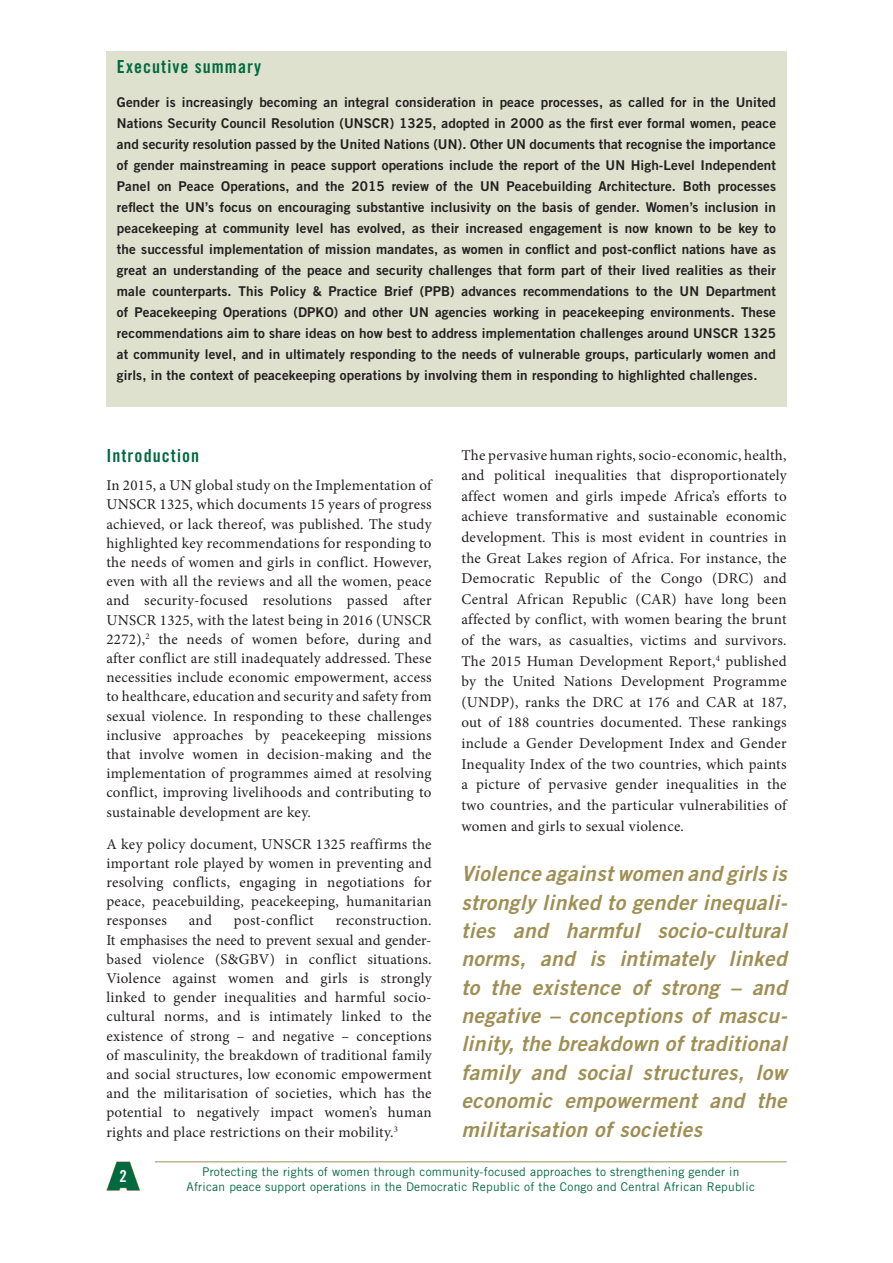
<style>
.page{position:relative;width:893px;height:1263px;background:#fff}
.page>*{position:absolute;margin:0;border:0;box-sizing:border-box;transform-origin:0 0}
.t1{font:italic 21px/28.3px "Trade Gothic Bold Two";letter-spacing:.02em;color:#9f8f54;text-align:justify}
.t2{font:18px "Trade Gothic Bold Cond Twenty";letter-spacing:.06em;color:#00693f}
.t3{font:16.5px "Trade Gothic Bold Cond Twenty";color:#fff}
.t4{font:15px/19.2px "Minion Pro";letter-spacing:.02em;color:#231f20;text-align:justify}
.t5{font:13.5px/21px "Trade Gothic Bold Two";letter-spacing:.01em;color:#231f20;text-align:justify}
.t6{font:12px/14.4px "Trade Gothic";letter-spacing:.02em;color:#00693f;text-align:center}
</style>
<div class="page">
<hr style="left:155px;top:1161px;width:632px;height:1px;background:#9f8f54">
<svg style="left:106px;top:1161px;width:34px;height:30px"></svg>
<div style="left:106px;top:51px;width:681px;height:355px;background:#dde1cd"></div>
<p class="t2" style="left:117px;top:56px;width:146px">Executive summary</p>
<p class="t5" style="left:117px;top:91px;width:661px">Gender is increasingly becoming an integral consideration in peace processes, as called for in the United Nations Security Council Resolution (UNSCR) 1325, adopted in 2000 as the first ever formal women, peace and security resolution passed by the United Nations (UN). Other UN documents that recognise the importance of gender mainstreaming in peace support operations include the report of the UN High-Level Independent Panel on Peace Operations, and the 2015 review of the UN Peacebuilding Architecture. Both processes reflect the UN’s focus on encouraging substantive inclusivity on the basis of gender. Women’s inclusion in peacekeeping at community level has evolved, as their increased engagement is now known to be key to the successful implementation of mission mandates, as women in conflict and post-conflict nations have as great an understanding of the peace and security challenges that form part of their lived realities as their male counterparts. This Policy &amp; Practice Brief (PPB) advances recommendations to the UN Department of Peacekeeping Operations (DPKO) and other UN agencies working in peacekeeping environments. These recommendations aim to share ideas on how best to address implementation challenges around UNSCR 1325 at community level, and in ultimately responding to the needs of vulnerable groups, particularly women and girls, in the context of peacekeeping operations by involving them in responding to highlighted challenges.</p>
<p class="t2" style="left:106px;top:445px;width:94px">Introduction</p>
<p class="t4" style="left:106px;top:476px;width:327px">In 2015, a UN global study on the Implementation of UNSCR 1325, which documents 15 years of progress achieved, or lack thereof, was published. The study highlighted key recommendations for responding to the needs of women and girls in conflict. However, even with all the reviews and all the women, peace and security-focused resolutions passed after UNSCR 1325, with the latest being in 2016 (UNSCR 2272),<sup>2</sup> the needs of women before, during and after conflict are still inadequately addressed. These necessities include economic empowerment, access to healthcare, education and security and safety from sexual violence. In responding to these challenges inclusive approaches by peacekeeping missions that involve women in decision-making and the implementation of programmes aimed at resolving conflict, improving livelihoods and contributing to sustainable development are key.</p>
<p class="t4" style="left:106px;top:834px;width:327px">A key policy document, UNSCR 1325 reaffirms the important role played by women in preventing and resolving conflicts, engaging in negotiations for peace, peacebuilding, peacekeeping, humanitarian responses</p>
<p class="t4" style="left:189px;top:911px;width:25px">and</p>
<p class="t4" style="left:234px;top:911px;width:82px">post-conflict</p>
<p class="t4" style="left:106px;top:911px;width:327px;text-indent:229px">reconstruction.<br>It emphasises the need to prevent sexual and gender&shy;based violence (S&amp;GBV) in conflict situations.<br>Violence against women and girls is strongly linked to gender inequalities and harmful socio&shy;cultural norms, and is intimately linked to the existence of strong – and negative – conceptions of masculinity, the breakdown of traditional family and social structures, low economic empowerment and the militarisation of societies, which has the potential to negatively impact women’s human rights and place restrictions on their mobility.<sup>3</sup></p>
<p class="t4" style="left:461px;top:445px;width:327px;line-height:20.7px">The pervasive human rights, socio-economic, health, and political inequalities that disproportionately affect women and girls impede Africa’s efforts to achieve transformative and sustainable economic development. This is most evident in countries in the Great Lakes region of Africa. For instance, the Democratic Republic of the Congo (DRC) and Central African Republic (CAR) have long been affected by conflict, with women bearing the brunt of the wars, as casualties, victims and survivors.<br>The 2015 Human Development Report,<sup>4</sup> published by the United Nations Development Programme (UNDP), ranks the DRC at 176 and CAR at 187, out of 188 countries documented. These rankings include a Gender Development Index and Gender Inequality Index of the two countries, which paints a picture of pervasive gender inequalities in the two countries, and the particular vulnerabilities of women and girls to sexual violence.</p>
<p class="t1" style="left:461px;top:859px;width:327px">Violence against women and girls is strongly linked to gender inequali&shy;ties and harmful socio-cultural norms, and is intimately linked to the existence of strong – and negative – conceptions of mascu&shy;linity, the breakdown of traditional family and social structures, low economic empowerment and the militarisation of societies</p>
<p class="t3" style="left:119px;top:1166px;width:9px">2</p>
<p class="t6" style="left:186px;top:1165px;width:570px">Protecting the rights of women through community-focused approaches to strengthening gender in<br>African peace support operations in the Democratic Republic of the Congo and Central African Republic</p>
</div>
